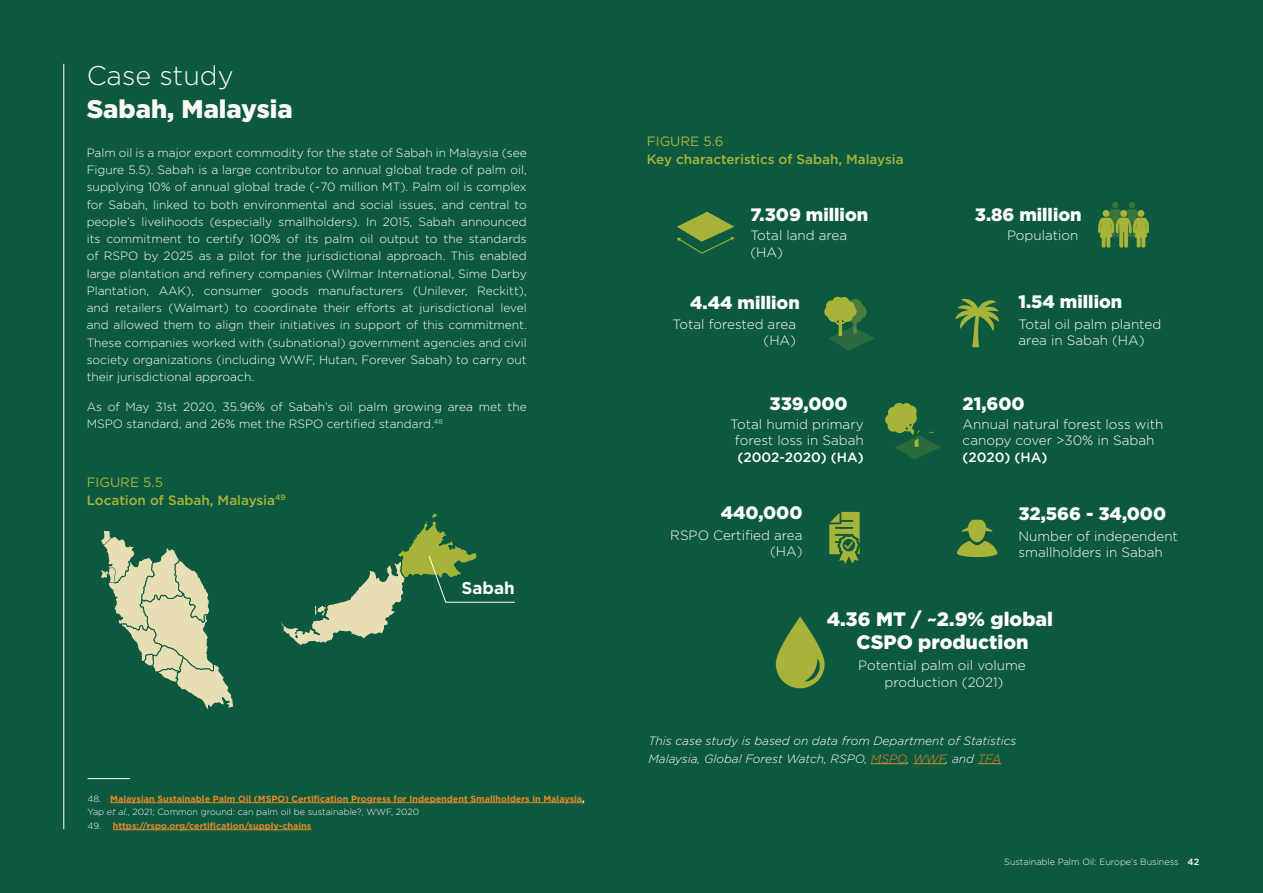
<style>
.page{position:relative;width:1263px;height:893px;background:#0d593f}
.page>*{position:absolute;margin:0;border:0;box-sizing:border-box;transform-origin:0 0}
.Header_A{font:300 27px "Gotham";color:#fbfaf3}
.Header_A-2{font:900 25.5px "Gotham";color:#fbfaf3}
.t1{font:900 19.5px/22.5px "Gotham";color:#fff;text-align:center}
.t2{font:900 18px "Gotham";color:#fff}
.t3{font:700 17.1px "Gotham";color:#fff}
.t4{font:300 13.5px/16.5px "Gotham";color:#fff}
.Graphic_-_Header{font:500 13.5px/18px "Gotham";color:#a7b43a}
.Body{font:300 12px/17.2px "Gotham";color:#fff;text-align:justify}
.Footnote{font:italic 300 12px/17.2px "Gotham";color:#fff}
.Footnote-2{font:700 9px/13.5px "Gotham";color:#e28a29}
.t5{font:300 9px "Gotham";color:#fff}
.s1{font-weight:400}
.s2{font-weight:300;color:#fbfaf3}
.s3{color:#fbfaf3}
.s4{font-weight:300;font-style:italic;color:#fbfaf3}
.s5{font-weight:500}
.s6{color:#e28a29}
</style>
<div class="page">
<hr style="left:110px;top:802px;width:472px;height:1px;background:#e28a29">
<hr style="left:113px;top:829px;width:198px;height:1px;background:#e28a29">
<hr style="left:88px;top:778px;width:42px;height:1px;background:#fff">
<svg style="left:677px;top:212px;width:57px;height:42px"></svg>
<svg style="left:1098px;top:202px;width:51px;height:46px"></svg>
<svg style="left:955px;top:299px;width:44px;height:48px"></svg>
<svg style="left:776px;top:617px;width:48px;height:71px"></svg>
<svg style="left:957px;top:520px;width:40px;height:37px"></svg>
<svg style="left:824px;top:296px;width:51px;height:54px"></svg>
<svg style="left:885px;top:402px;width:56px;height:57px"></svg>
<svg style="left:829px;top:512px;width:31px;height:52px"></svg>
<svg style="left:101px;top:530px;width:132px;height:180px"></svg>
<svg style="left:281px;top:513px;width:234px;height:132px"></svg>
<hr style="left:63px;top:64px;width:1px;height:765px;background:#fff">
<hr style="left:871px;top:763px;width:36px;height:1px;background:#e28a29">
<hr style="left:913px;top:763px;width:33px;height:1px;background:#e28a29">
<svg style="left:978px;top:763px;width:23px;height:1px"></svg>
<p class="Header_A" style="left:87px;top:59px;width:148px">Case study</p>
<p class="Header_A-2" style="left:87px;top:92px;width:208px">Sabah, Malaysia</p>
<p class="Body" style="left:87px;top:144px;width:442px">Palm oil is a major export commodity for the state of Sabah in Malaysia (see Figure 5.5). Sabah is a large contributor to annual global trade of palm oil, supplying 10% of annual global trade (~70 million MT). Palm oil is complex for Sabah, linked to both environmental and social issues, and central to people’s livelihoods (especially smallholders). In 2015, Sabah announced its commitment to certify 100% of its palm oil output to the standards of RSPO by 2025 as a pilot for the jurisdictional approach. This enabled large plantation and refinery companies (Wilmar International, Sime Darby Plantation, AAK), consumer goods manufacturers (Unilever, Reckitt), and retailers (Walmart) to coordinate their efforts at jurisdictional level and allowed them to align their initiatives in support of this commitment.<br>These companies worked with (subnational) government agencies and civil society organizations (including WWF, Hutan, Forever Sabah) to carry out their jurisdictional approach.</p>
<p class="Body" style="left:87px;top:398px;width:442px">As of May 31st 2020, 35.96% of Sabah’s oil palm growing area met the<br>MSPO standard, and 26% met the RSPO certified standard.<sup>48</sup></p>
<p class="Graphic_-_Header" style="left:87px;top:473px;width:200px"><span class="s1">FIGURE 5.5<br></span>Location of Sabah, Malaysia<sup>49</sup></p>
<p class="t3" style="left:461px;top:576px;width:55px">Sabah</p>
<p class="Footnote-2" style="left:88px;top:792px;width:499px"><span class="s2">48.</span> Malaysian Sustainable Palm Oil (MSPO) Certification Progress for Independent Smallholders in Malaysia<span class="s3">,<br></span><span class="s2">Yap</span> <span class="s4">et al.</span><span class="s2">, 2021; Common ground: can palm oil be sustainable?, WWF, 2020</span></p>
<p class="Footnote-2" style="left:88px;top:819px;width:225px"><span class="s2">49.</span> https://rspo.org/certification/supply-chains</p>
<p class="Graphic_-_Header" style="left:647px;top:132px;width:258px"><span class="s1">FIGURE 5.6<br></span>Key characteristics of Sabah, Malaysia</p>
<p class="t2" style="left:750px;top:202px;width:119px">7.309 million</p>
<p class="t2" style="left:975px;top:202px;width:108px">3.86 million</p>
<p class="t4" style="left:750px;top:227px;width:98px">Total land area (HA)</p>
<p class="t4" style="left:1007px;top:227px;width:73px">Population</p>
<p class="t2" style="left:690px;top:290px;width:111px">4.44 million</p>
<p class="t4" style="left:672px;top:315px;width:125px;text-align:right">Total forested area (HA)</p>
<p class="t2" style="left:1018px;top:290px;width:105px">1.54 million</p>
<p class="t4" style="left:1018px;top:315px;width:144px">Total oil palm planted area in Sabah (HA)</p>
<p class="t2" style="left:770px;top:391px;width:80px">339,000</p>
<p class="t2" style="left:963px;top:392px;width:64px">21,600</p>
<p class="t4" style="left:730px;top:415px;width:135px;text-align:center">Total humid primary forest loss in Sabah <span class="s5">(2002-2020) (HA)</span></p>
<p class="t4" style="left:963px;top:415px;width:202px">Annual natural forest loss with canopy cover &gt;30% in Sabah <span class="s5">(2020) (HA)</span></p>
<p class="t2" style="left:721px;top:500px;width:83px">440,000</p>
<p class="t2" style="left:1018px;top:501px;width:149px">32,566 - 34,000</p>
<p class="t4" style="left:670px;top:526px;width:134px;text-align:right">RSPO Certified area (HA)</p>
<p class="t4" style="left:1018px;top:528px;width:161px">Number of independent smallholders in Sabah</p>
<p class="t1" style="left:827px;top:608px;width:228px">4.36 MT / ~2.9% global<br>CSPO production</p>
<p class="t4" style="left:858px;top:657px;width:169px;text-align:center">Potential palm oil volume production (2021)</p>
<p class="Footnote" style="left:648px;top:732px;width:369px">This case study is based on data from Department of Statistics<br>Malaysia, Global Forest Watch, RSPO, <span class="s6">MSPO</span>, <span class="s6">WWF</span>, and <span class="s6">TFA</span></p>
<p class="t5" style="left:1004px;top:857px;width:196px">Sustainable Palm Oil: Europe’s Business <span class="s5">42</span></p>
</div>
